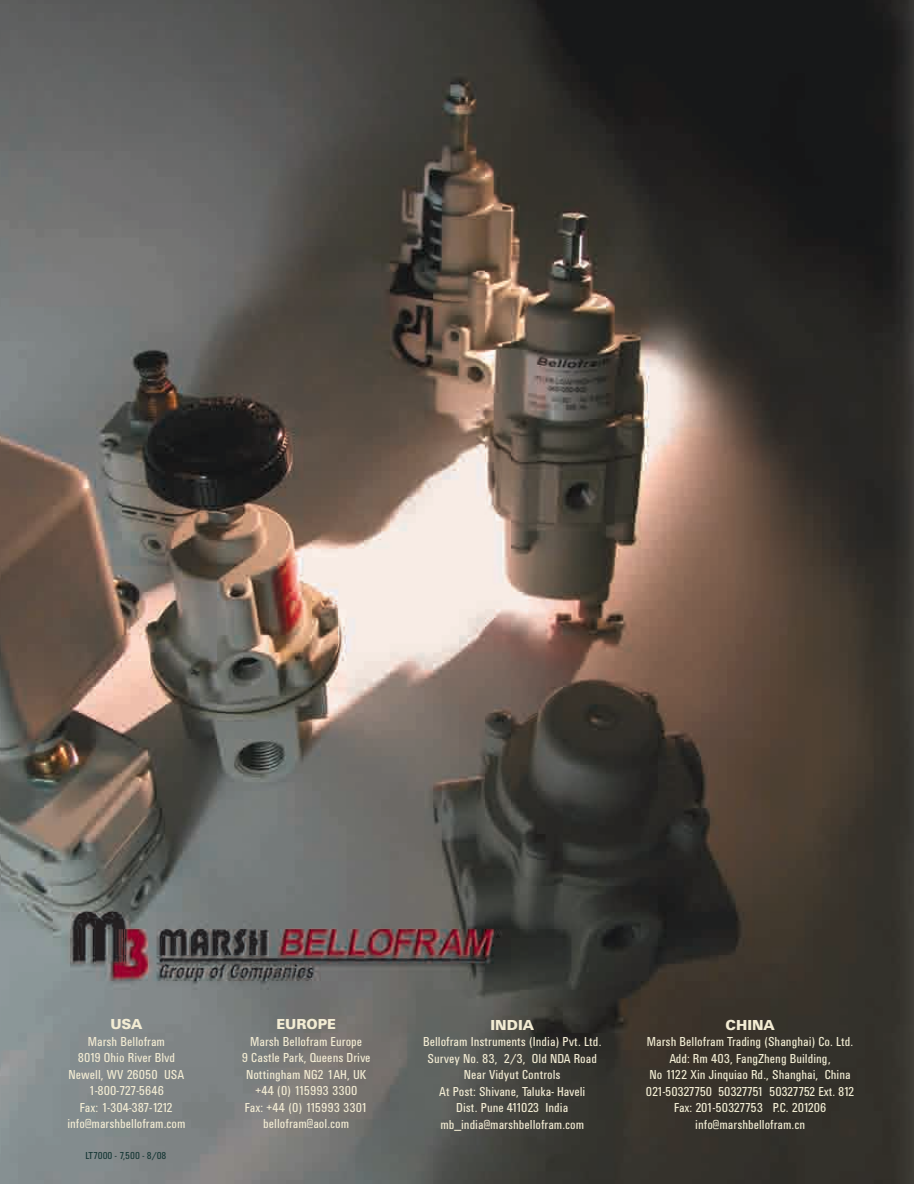
<style>
.page{position:relative;width:914px;height:1184px;background:#fff}
.page>*{position:absolute;margin:0;border:0;box-sizing:border-box;transform-origin:0 0}
.t1{font:15px "Univers Black DTC";color:#f3ecd3}
.t2{font:13.5px/16.5px "Univers Roman Cond DTC";color:#f3ecd3;text-align:center}
.t3{font:13.5px/16.5px "Univers Roman Cond DTC";color:#f3eed4;text-align:center}
.t4{font:10.5px "Univers Roman Cond DTC";color:#153634}
</style>
<div class="page">
<img style="left:0;top:0;width:914px;height:1184px">
<svg style="left:0;top:0;width:5px;height:5px"></svg>
<p class="t1" style="left:110px;top:1015px;width:34px">USA</p>
<p class="t2" style="left:67px;top:1033px;width:120px">Marsh Bellofram<br>8019 Ohio River Blvd<br>Newell, WV 26050 USA<br>1-800-727-5646<br>Fax: 1-304-387-1212 info@marshbellofram.com</p>
<p class="t4" style="left:86px;top:1149px;width:82px">LT7000 - 7,500 - 8/08</p>
<p class="t1" style="left:276px;top:1015px;width:61px">EUROPE</p>
<p class="t2" style="left:242px;top:1032px;width:130px">Marsh Bellofram Europe<br>9 Castle Park, Queens Drive<br>Nottingham NG2 1AH, UK +44 (0) 115993 3300<br>Fax: +44 (0) 115993 3301 bellofram@aol.com</p>
<p class="t1" style="left:490px;top:1016px;width:45px">INDIA</p>
<p class="t2" style="left:423px;top:1033px;width:180px">Bellofram Instruments (India) Pvt. Ltd.<br>Survey No. 83, 2/3, Old NDA Road<br>Near Vidyut Controls<br>At Post: Shivane, Taluka- Haveli<br>Dist. Pune 411023 India mb_india@marshbellofram.com</p>
<p class="t1" style="left:725px;top:1016px;width:51px">CHINA</p>
<p class="t3" style="left:646px;top:1033px;width:210px">Marsh Bellofram Trading (Shanghai) Co. Ltd.<br>Add: Rm 403, FangZheng Building,<br>No 1122 Xin Jinquiao Rd., Shanghai, China 021-50327750 50327751 50327752 Ext. 812<br>Fax: 201-50327753 P.C. 201206 info@marshbellofram.cn</p>
</div>
